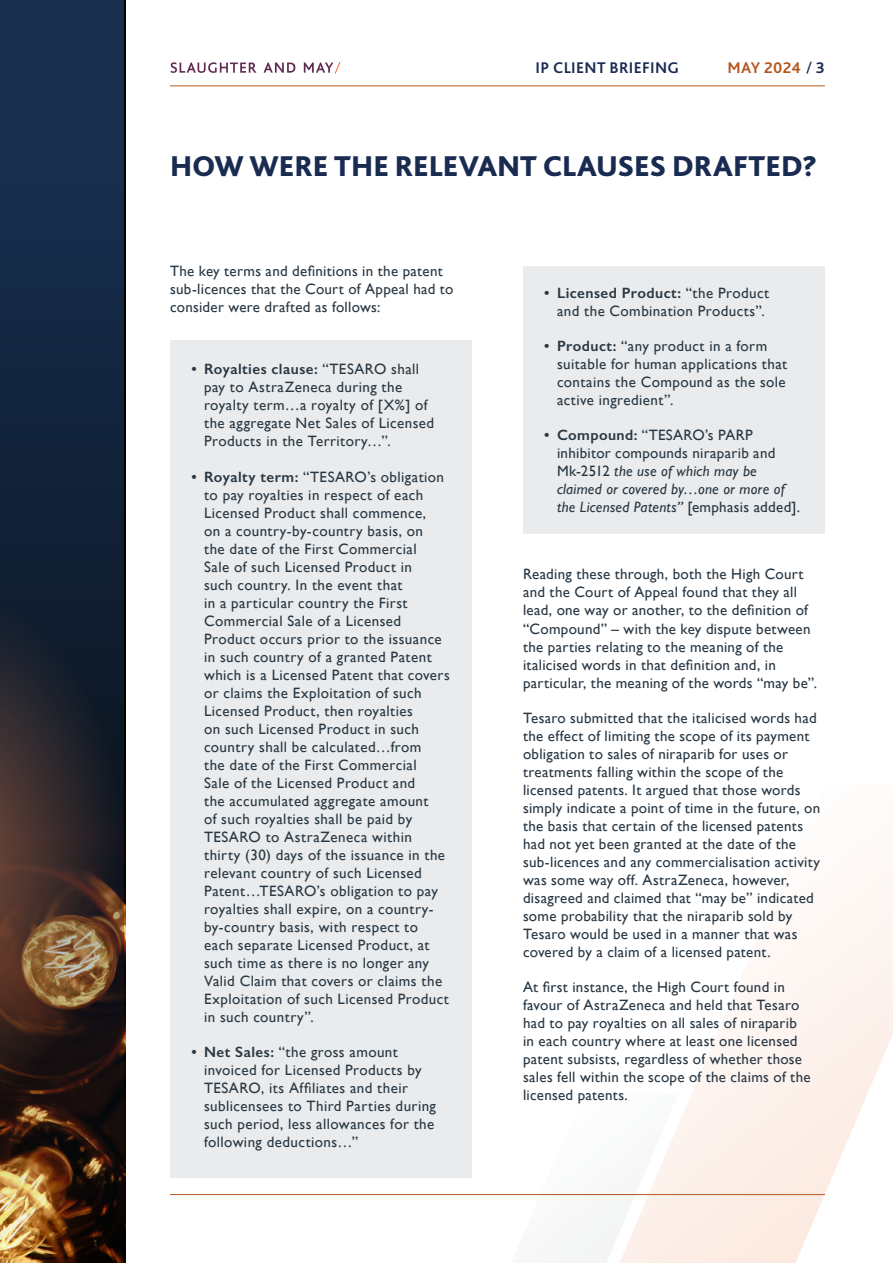
<style>
.page{position:relative;width:893px;height:1263px;background:#fff}
.page>*{position:absolute;margin:0;border:0;box-sizing:border-box;transform-origin:0 0}
.t1{font:800 30px "Bliss Pro";color:#1a2b52}
.t2{font:700 16.2px "Bliss Pro";letter-spacing:.02em;color:#1a2b52}
.t3{font:700 16.2px "Bliss Pro";letter-spacing:.015em;color:#b6561b}
.t4{font:15px/18px "Gill Sans";letter-spacing:.025em;color:#283743}
.t5{font:italic 15px/18px "Gill Sans";letter-spacing:.015em;color:#283743}
.s1{font-weight:400;color:#1a2b52}
.s2{color:#1a2b52}
.s3{font-weight:600}
.s4{font-weight:600;font-style:normal}
.s5{font-style:normal}
</style>
<div class="page">
<svg style="left:171px;top:62px;width:85px;height:11px"></svg>
<svg style="left:264px;top:62px;width:31px;height:11px"></svg>
<svg style="left:304px;top:62px;width:37px;height:11px"></svg>
<hr style="left:170px;top:85px;width:655px;height:1px;background:#b6561b">
<hr style="left:170px;top:1194px;width:655px;height:1px;background:#b6561b">
<svg style="left:0;top:0;width:123px;height:1263px;background:#292b33"></svg>
<svg style="left:678px;top:860px;width:215px;height:403px;fill:#fdf5f1"></svg>
<svg style="left:469px;top:1127px;width:209px;height:136px"></svg>
<div style="left:170px;top:340px;width:302px;height:838px;background:#e9ebec"></div>
<div style="left:523px;top:266px;width:302px;height:268px;background:#e9ebec"></div>
<p class="t2" style="left:536px;top:57px;width:145px">IP CLIENT BRIEFING</p>
<p class="t3" style="left:728px;top:57px;width:99px">MAY 2024 <span class="s1">/</span> <span class="s2">3</span></p>
<h1 class="t1" style="left:170px;top:147px;width:649px">HOW WERE THE RELEVANT CLAUSES DRAFTED?</h1>
<p class="t4" style="left:170px;top:262px;width:285px">The key terms and definitions in the patent sub-licences that the Court of Appeal had to consider were drafted as follows:</p>
<p class="t4" style="left:204px;top:360px;width:232px;text-indent:-13px"><span class="s3">• Royalties clause:</span> “TESARO shall pay to AstraZeneca during the royalty term…a royalty of [X%] of the aggregate Net Sales of Licensed<br>Products in the Territory…”.</p>
<p class="t4" style="left:204px;top:467px;width:247px;text-indent:-13px"><span class="s3">• Royalty term:</span> “TESARO’s obligation to pay royalties in respect of each Licensed Product shall commence,<br>on a country-by-country basis, on<br>the date of the First Commercial<br>Sale of such Licensed Product in<br>such country. In the event that<br>in a particular country the First Commercial Sale of a Licensed Product occurs prior to the issuance in such country of a granted Patent which is a Licensed Patent that covers or claims the Exploitation of such Licensed Product, then royalties<br>on such Licensed Product in such country shall be calculated…from<br>the date of the First Commercial<br>Sale of the Licensed Product and<br>the accumulated aggregate amount<br>of such royalties shall be paid by TESARO to AstraZeneca within thirty (30) days of the issuance in the relevant country of such Licensed Patent…TESARO’s obligation to pay royalties shall expire, on a country&shy;by-country basis, with respect to each separate Licensed Product, at such time as there is no longer any Valid Claim that covers or claims the Exploitation of such Licensed Product in such country”.</p>
<p class="t4" style="left:204px;top:1042px;width:233px;text-indent:-13px"><span class="s3">• Net Sales:</span> “the gross amount invoiced for Licensed Products by<br>TESARO, its Affiliates and their sublicensees to Third Parties during such period, less allowances for the following deductions…”</p>
<p class="t4" style="left:544px;top:284px;width:226px;text-align:center"><span class="s3">• Licensed Product:</span> “the Product and the Combination Products”.</p>
<p class="t4" style="left:557px;top:337px;width:232px;text-indent:-13px"><span class="s3">• Product:</span> “any product in a form suitable for human applications that contains the Compound as the sole active ingredient”.</p>
<p class="t5" style="left:557px;top:426px;width:245px;text-indent:-13px"><span class="s4">• Compound:</span> <span class="s5">“TESARO’s PARP inhibitor compounds niraparib and Mk-2512</span> the use of which may be claimed or covered by…one or more of the Licensed Patents” <span class="s5">[emphasis added].</span></p>
<p class="t4" style="left:523px;top:565px;width:296px">Reading these through, both the High Court and the Court of Appeal found that they all lead, one way or another, to the definition of “Compound” – with the key dispute between the parties relating to the meaning of the italicised words in that definition and, in particular, the meaning of the words “may be”.</p>
<p class="t4" style="left:523px;top:708px;width:299px">Tesaro submitted that the italicised words had the effect of limiting the scope of its payment obligation to sales of niraparib for uses or treatments falling within the scope of the licensed patents. It argued that those words simply indicate a point of time in the future, on the basis that certain of the licensed patents had not yet been granted at the date of the sub-licences and any commercialisation activity was some way off. AstraZeneca, however, disagreed and claimed that “may be” indicated some probability that the niraparib sold by Tesaro would be used in a manner that was covered by a claim of a licensed patent.</p>
<p class="t4" style="left:523px;top:977px;width:289px">At first instance, the High Court found in favour of AstraZeneca and held that Tesaro had to pay royalties on all sales of niraparib in each country where at least one licensed patent subsists, regardless of whether those sales fell within the scope of the claims of the licensed patents.</p>
</div>
